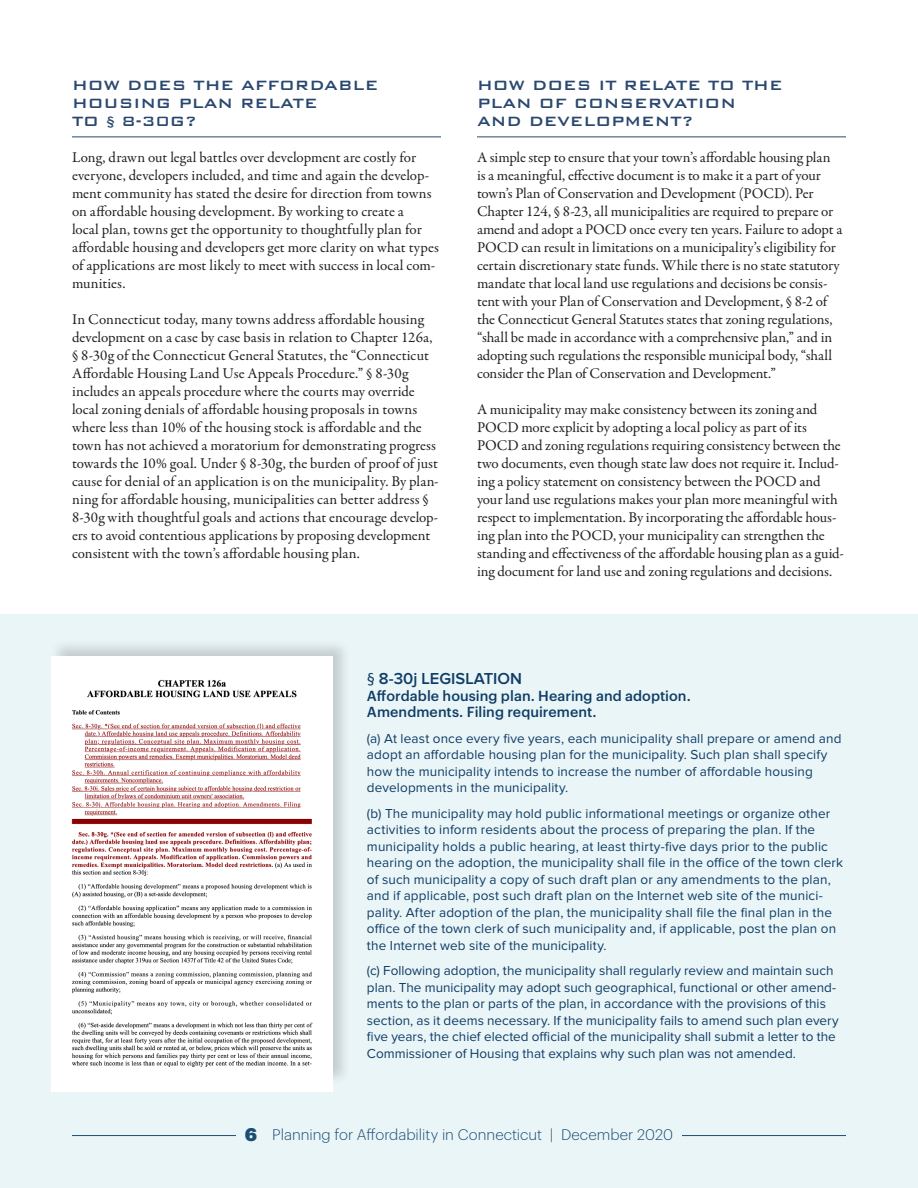
<style>
.page{position:relative;width:918px;height:1188px;background:#fff}
.page>*{position:absolute;margin:0;border:0;box-sizing:border-box;transform-origin:0 0}
.t1{font:500 18px/18px "Bank Gothic BT";color:#2a486f}
.t2{font:600 16.5px "Proxima Nova";color:#0f3d65}
.BODY{font:15px/18px "Garamond Premr Pro";letter-spacing:-.005em;color:#231f20}
.t3{font:300 15px "Graphik";color:#0f3d65}
.BODY_Sidebar{font:500 14.25px/16.5px "Graphik";letter-spacing:.005em;color:#0f3d65}
.BODY_Sidebar-2{font:13.5px/16.5px "Proxima Nova";letter-spacing:.01em;color:#0f3d65}
.s1{font-family:"Calibri";font-weight:400}
.s2{font-weight:900;font-size:18px}
</style>
<div class="page">
<div style="left:0;top:614px;width:918px;height:574px;background:#eaf5f8"></div>
<hr style="left:72px;top:136px;width:369px;height:1px;background:#2a486f">
<hr style="left:477px;top:136px;width:369px;height:1px;background:#2a486f">
<div style="left:50px;top:639px;width:301px;height:447px;background:#231f20;opacity:.19"></div>
<div style="left:52px;top:656px;width:281px;height:427px;background:#fff"></div>
<img style="left:71px;top:679px;width:242px;height:388px">
<div style="left:52px;top:1068px;width:281px;height:24px;background:#fff"></div>
<h2 class="t1" style="left:72px;top:76px;width:308px">HOW DOES THE AFFORDABLE<br>HOUSING PLAN RELATE<br>TO § 8-30G?</h2>
<p class="BODY" style="left:72px;top:149px;width:368px">Long, drawn out legal battles over development are costly for everyone, developers included, and time and again the develop&shy;ment community has stated the desire for direction from towns on affordable housing development. By working to create a<br>local plan, towns get the opportunity to thoughtfully plan for affordable housing and developers get more clarity on what types of applications are most likely to meet with success in local com&shy;munities.</p>
<p class="BODY" style="left:72px;top:311px;width:368px">In Connecticut today, many towns address affordable housing development on a case by case basis in relation to Chapter 126a, § 8-30g of the Connecticut General Statutes, the “Connecticut Affordable Housing Land Use Appeals Procedure.” § 8-30g includes an appeals procedure where the courts may override local zoning denials of affordable housing proposals in towns where less than 10% of the housing stock is affordable and the town has not achieved a moratorium for demonstrating progress towards the 10% goal. Under § 8-30g, the burden of proof of just cause for denial of an application is on the municipality. By plan&shy;ning for affordable housing, municipalities can better address § 8-30g with thoughtful goals and actions that encourage develop&shy;ers to avoid contentious applications by proposing development consistent with the town’s affordable housing plan.</p>
<h2 class="t1" style="left:477px;top:76px;width:307px">HOW DOES IT RELATE TO THE<br>PLAN OF CONSERVATION<br>AND DEVELOPMENT?</h2>
<p class="BODY" style="left:477px;top:149px;width:367px">A simple step to ensure that your town’s affordable housing plan is a meaningful, effective document is to make it a part of your town’s Plan of Conservation and Development (POCD). Per Chapter 124, § 8-23, all municipalities are required to prepare or amend and adopt a POCD once every ten years. Failure to adopt a POCD can result in limitations on a municipality’s eligibility for certain discretionary state funds. While there is no state statutory mandate that local land use regulations and decisions be consis&shy;tent with your Plan of Conservation and Development, § 8-2 of the Connecticut General Statutes states that zoning regulations, “shall be made in accordance with a comprehensive plan,” and in adopting such regulations the responsible municipal body, “shall consider the Plan of Conservation and Development.”</p>
<p class="BODY" style="left:477px;top:401px;width:368px">A municipality may make consistency between its zoning and POCD more explicit by adopting a local policy as part of its POCD and zoning regulations requiring consistency between the two documents, even though state law does not require it. Includ&shy;ing a policy statement on consistency between the POCD and your land use regulations makes your plan more meaningful with respect to implementation. By incorporating the affordable hous&shy;ing plan into the POCD, your municipality can strengthen the standing and effectiveness of the affordable housing plan as a guid&shy;ing document for land use and zoning regulations and decisions.</p>
<h3 class="t2" style="left:367px;top:669px;width:157px"><span class="s1">§</span> 8-30j LEGISLATION</h3>
<p class="BODY_Sidebar" style="left:367px;top:686px;width:325px">Affordable housing plan. Hearing and adoption.<br>Amendments. Filing requirement.</p>
<p class="BODY_Sidebar-2" style="left:367px;top:730px;width:476px">(a) At least once every five years, each municipality shall prepare or amend and adopt an affordable housing plan for the municipality. Such plan shall specify how the municipality intends to increase the number of affordable housing developments in the municipality.</p>
<p class="BODY_Sidebar-2" style="left:367px;top:805px;width:478px">(b) The municipality may hold public informational meetings or organize other activities to inform residents about the process of preparing the plan. If the municipality holds a public hearing, at least thirty-five days prior to the public hearing on the adoption, the municipality shall file in the office of the town clerk of such municipality a copy of such draft plan or any amendments to the plan, and if applicable, post such draft plan on the Internet web site of the munici&shy;pality. After adoption of the plan, the municipality shall file the final plan in the office of the town clerk of such municipality and, if applicable, post the plan on the Internet web site of the municipality.</p>
<p class="BODY_Sidebar-2" style="left:367px;top:963px;width:473px">(c) Following adoption, the municipality shall regularly review and maintain such plan. The municipality may adopt such geographical, functional or other amend&shy;ments to the plan or parts of the plan, in accordance with the provisions of this section, as it deems necessary. If the municipality fails to amend such plan every five years, the chief elected official of the municipality shall submit a letter to the Commissioner of Housing that explains why such plan was not amended.</p>
<p class="t3" style="left:245px;top:1124px;width:430px"><span class="s2">6</span> Planning for Affordability in Connecticut | December 2020</p>
</div>
